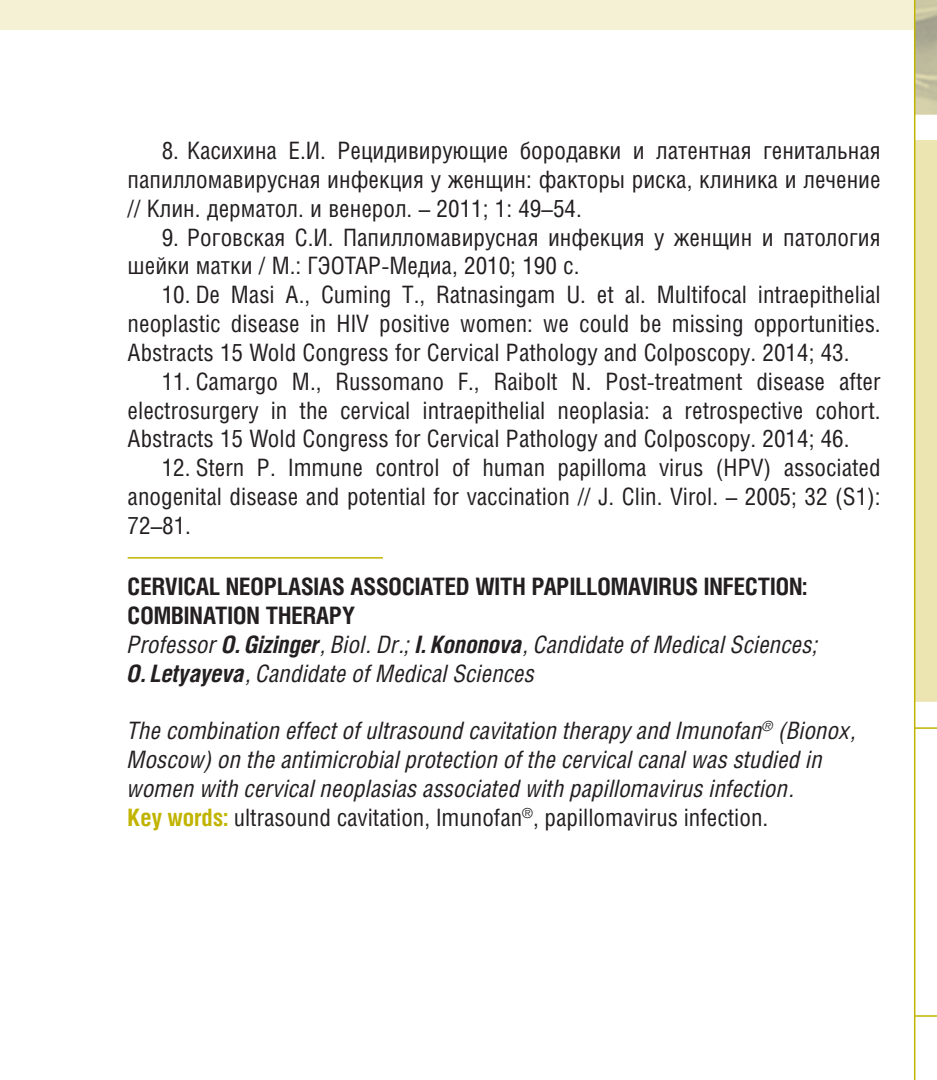
<style>
.page{position:relative;width:937px;height:1080px;background:#fff}
.page>*{position:absolute;margin:0;border:0;box-sizing:border-box;transform-origin:0 0}
.t1{font:24px/28.8px "Helios Cond";color:#231f20;text-align:justify}
.t2{font:italic 24px/28.8px "Helios Cond";color:#231f20}
.t3{font:700 24px/28.8px "Helios Cond";color:#231f20}
.s1{font-weight:400;font-style:italic}
.s2{font-style:italic}
.s3{font-weight:700;font-style:normal;color:#c1b400}
.s4{font-style:normal}
</style>
<div class="page">
<div style="left:0;top:0;width:936px;height:29px;background:#f5f1d5"></div>
<hr style="left:128px;top:557px;width:255px;height:1px;background:#c1b400">
<div style="left:915px;top:140px;width:21px;height:561px;background:#ece5b2"></div>
<svg style="left:915px;top:726px;width:21px;height:291px"></svg>
<svg style="left:915px;top:0;width:21px;height:114px;background:#bfbb9a"></svg>
<hr style="left:913px;top:0;width:2px;height:1079px;background:#c1b400">
<p class="t1" style="left:128px;top:139px;width:754px;text-indent:34px">8. Касихина Е.И. Рецидивирующие бородавки и латентная генитальная папилломавирусная инфекция у женщин: факторы риска, клиника и лечение // Клин. дерматол. и венерол. – 2011; 1: 49–54.</p>
<p class="t1" style="left:128px;top:225px;width:754px;text-indent:34px">9. Роговская С.И. Папилломавирусная инфекция у женщин и патология шейки матки / М.: ГЭОТАР-Медиа, 2010; 190 с.</p>
<p class="t1" style="left:128px;top:283px;width:754px;text-indent:34px">10. De Masi A., Cuming T., Ratnasingam U. et al. Multifocal intraepithelial neoplastic disease in HIV positive women: we could be missing opportunities.<br>Abstracts 15 Wold Congress for Cervical Pathology and Colposcopy. 2014; 43.</p>
<p class="t1" style="left:128px;top:369px;width:754px;text-indent:34px">11. Camargo M., Russomano F., Raibolt N. Post-treatment disease after electrosurgery in the cervical intraepithelial neoplasia: a retrospective cohort.<br>Abstracts 15 Wold Congress for Cervical Pathology and Colposcopy. 2014; 46.</p>
<p class="t1" style="left:128px;top:455px;width:754px;text-indent:34px">12. Stern P. Immune control of human papilloma virus (HPV) associated anogenital disease and potential for vaccination // J. Clin. Virol. – 2005; 32 (S1):<br>72–81.</p>
<p class="t3" style="left:128px;top:574px;width:692px">CERVICAL NEOPLASIAS ASSOCIATED WITH PAPILLOMAVIRUS INFECTION:<br>COMBINATION THERAPY<br><span class="s1">Professor</span> <span class="s2">O. Gizinger</span><span class="s1">, Biol. Dr.;</span> <span class="s2">I. Kononova</span><span class="s1">, Candidate of Medical Sciences; </span><span class="s2">O. Letyayeva</span><span class="s1">, Candidate of Medical Sciences</span></p>
<p class="t2" style="left:128px;top:718px;width:729px">The combination effect of ultrasound cavitation therapy and Imunofan<sup>®</sup> (Bionox, Moscow) on the antimicrobial protection of the cervical canal was studied in women with cervical neoplasias associated with papillomavirus infection.<br><span class="s3">Key words:</span> <span class="s4">ultrasound cavitation, Imunofan</span><sup>®</sup><span class="s4">, papillomavirus infection.</span></p>
</div>
